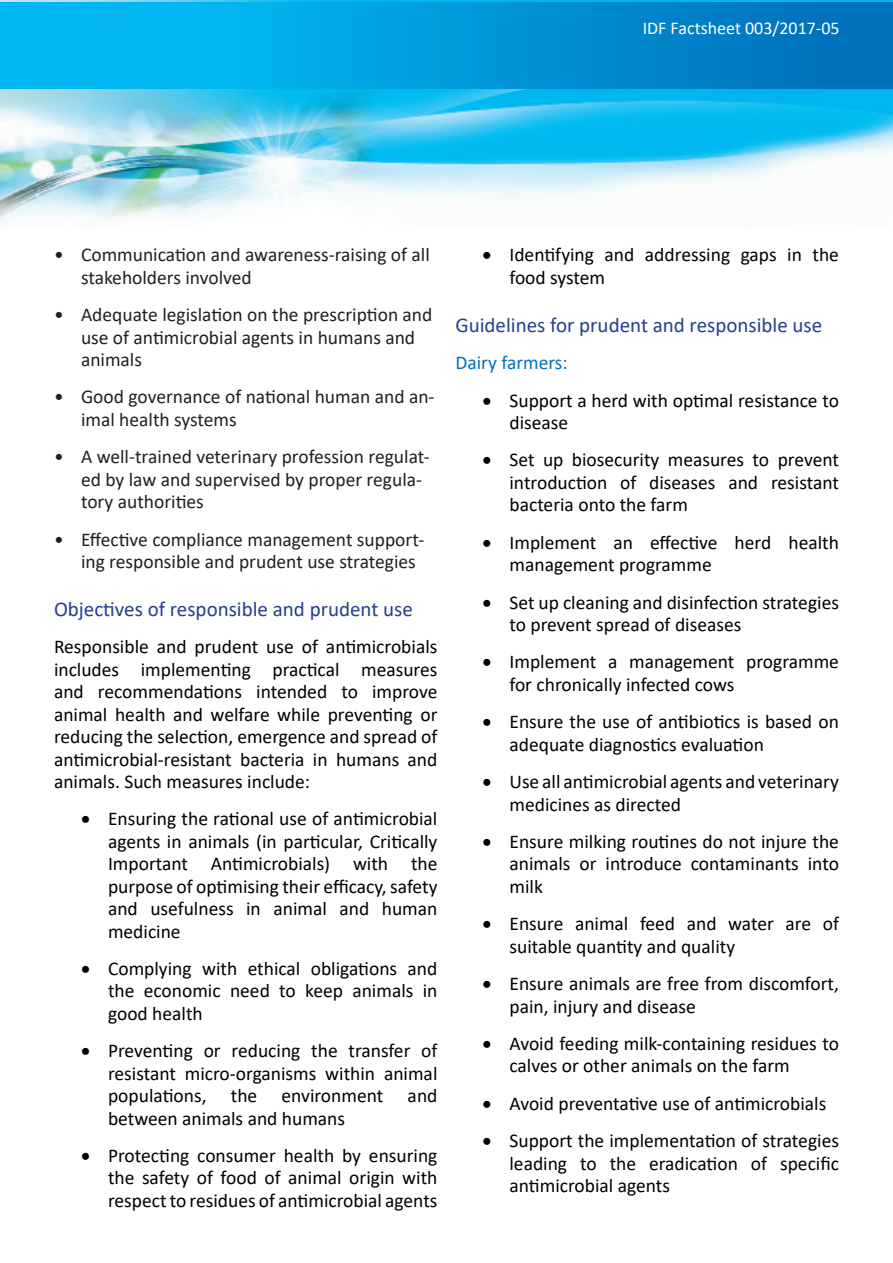
<style>
.page{position:relative;width:893px;height:1263px;background:#fff}
.page>*{position:absolute;margin:0;border:0;box-sizing:border-box;transform-origin:0 0}
.t1{font:21px "Calibri";color:#253f8e}
.t2{font:19.5px/22.5px "Calibri";color:#000}
.t3{font:19.5px/22.5px "Calibri";color:#231f20}
.t4{font:19.5px "Calibri";color:#0072bc}
.t5{font:18px "Calibri";color:#fff}
</style>
<div class="page">
<img style="left:0;top:0;width:893px;height:224px">
<div style="left:0;top:2px;width:893px;height:86px;background:linear-gradient(to right,#00c4fb,#006fba)"></div>
<p class="t5" style="left:643px;top:15px;width:198px">IDF Factsheet 003/2017-05</p>
<p class="t3" style="left:81px;top:244px;width:350px;text-indent:-27px">• Communication and awareness-raising of all stakeholders involved</p>
<p class="t3" style="left:81px;top:304px;width:353px;text-indent:-27px">• Adequate legislation on the prescription and use of antimicrobial agents in humans and animals</p>
<p class="t3" style="left:81px;top:387px;width:355px;text-indent:-27px">• Good governance of national human and an&shy;imal health systems</p>
<p class="t3" style="left:81px;top:446px;width:350px;text-indent:-27px">• A well-trained veterinary profession regulat&shy;ed by law and supervised by proper regula&shy;tory authorities</p>
<p class="t3" style="left:81px;top:529px;width:345px;text-indent:-27px">• Effective compliance management support&shy;ing responsible and prudent use strategies</p>
<p class="t1" style="left:54px;top:594px;width:360px">Objectives of responsible and prudent use</p>
<p class="t2" style="left:54px;top:637px;width:385px;text-align:justify">Responsible and prudent use of antimicrobials includes implementing practical measures and recommendations intended to improve animal health and welfare while preventing or reducing the selection, emergence and spread of antimicrobial-resistant bacteria in humans and animals. Such measures include:</p>
<p class="t2" style="left:108px;top:808px;width:331px;text-align:justify;text-indent:-27px">• Ensuring the rational use of antimicrobial agents in animals (in particular, Critically Important Antimicrobials) with the purpose of optimising their efficacy, safety and usefulness in animal and human medicine</p>
<p class="t2" style="left:108px;top:958px;width:331px;text-align:justify;text-indent:-27px">• Complying with ethical obligations and the economic need to keep animals in good health</p>
<p class="t2" style="left:108px;top:1040px;width:331px;text-align:justify;text-indent:-27px">• Preventing or reducing the transfer of resistant micro-organisms within animal populations, the environment and between animals and humans</p>
<p class="t2" style="left:108px;top:1145px;width:331px;text-align:justify;text-indent:-27px">• Protecting consumer health by ensuring the safety of food of animal origin with respect to residues of antimicrobial agents</p>
<p class="t2" style="left:509px;top:244px;width:331px;text-indent:-27px">• Identifying and addressing gaps in the food system</p>
<p class="t1" style="left:455px;top:310px;width:368px">Guidelines for prudent and responsible use</p>
<p class="t4" style="left:455px;top:349px;width:114px">Dairy farmers:</p>
<p class="t2" style="left:509px;top:390px;width:331px;text-indent:-27px">• Support a herd with optimal resistance to disease</p>
<p class="t2" style="left:509px;top:450px;width:331px;text-align:justify;text-indent:-27px">• Set up biosecurity measures to prevent introduction of diseases and resistant bacteria onto the farm</p>
<p class="t2" style="left:509px;top:532px;width:331px;text-indent:-27px">• Implement an effective herd health management programme</p>
<p class="t2" style="left:509px;top:592px;width:331px;text-indent:-27px">• Set up cleaning and disinfection strategies to prevent spread of diseases</p>
<p class="t2" style="left:509px;top:652px;width:331px;text-indent:-27px">• Implement a management programme for chronically infected cows</p>
<p class="t2" style="left:509px;top:711px;width:331px;text-indent:-27px">• Ensure the use of antibiotics is based on adequate diagnostics evaluation</p>
<p class="t2" style="left:509px;top:771px;width:331px;text-indent:-27px">• Use all antimicrobial agents and veterinary medicines as directed</p>
<p class="t2" style="left:509px;top:831px;width:331px;text-align:justify;text-indent:-27px">• Ensure milking routines do not injure the animals or introduce contaminants into milk</p>
<p class="t2" style="left:509px;top:913px;width:331px;text-indent:-27px">• Ensure animal feed and water are of suitable quantity and quality</p>
<p class="t2" style="left:509px;top:973px;width:331px;text-indent:-27px">• Ensure animals are free from discomfort, pain, injury and disease</p>
<p class="t2" style="left:509px;top:1033px;width:331px;text-indent:-27px">• Avoid feeding milk-containing residues to calves or other animals on the farm</p>
<p class="t2" style="left:482px;top:1093px;width:345px">• Avoid preventative use of antimicrobials</p>
<p class="t2" style="left:509px;top:1130px;width:331px;text-align:justify;text-indent:-27px">• Support the implementation of strategies leading to the eradication of specific antimicrobial agents</p>
</div>
